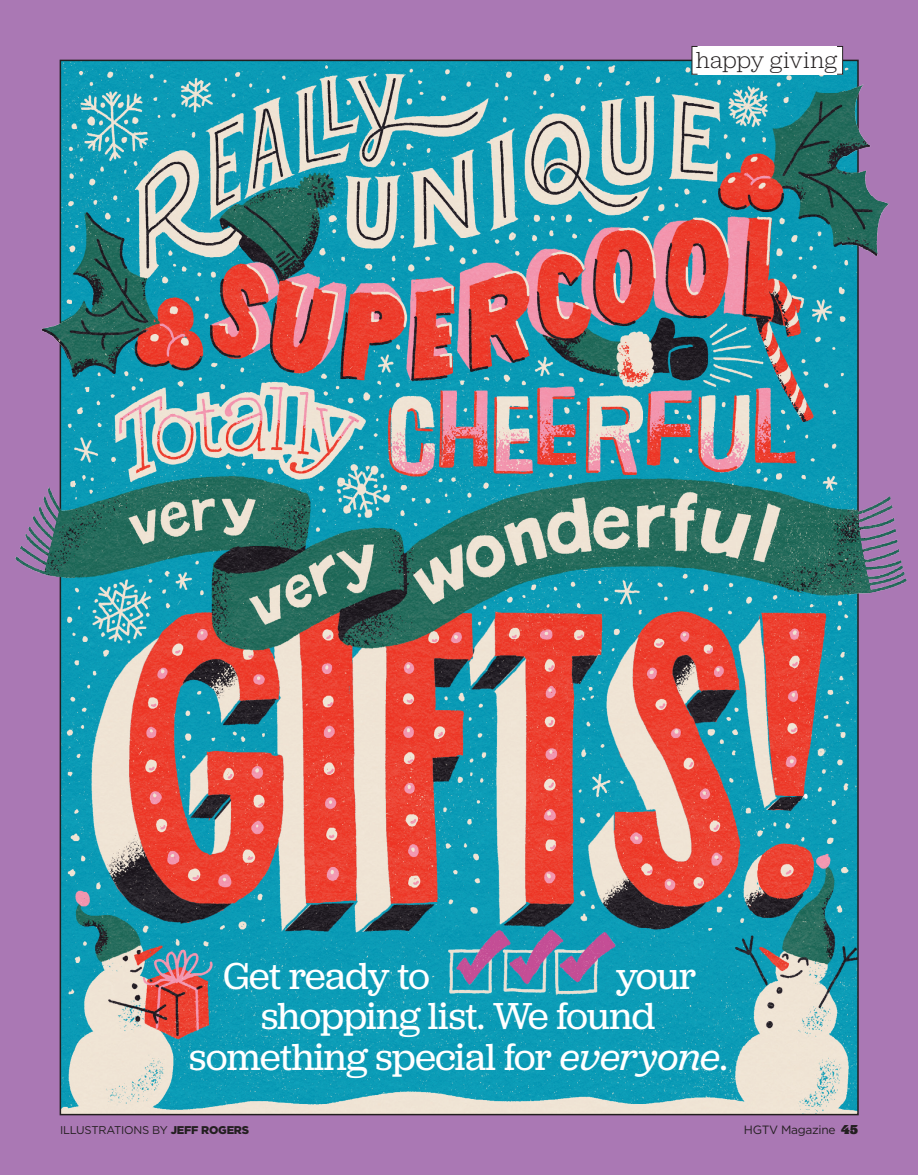
<style>
.page{position:relative;width:918px;height:1175px;background:#fff}
.page>*{position:absolute;margin:0;border:0;box-sizing:border-box;transform-origin:0 0}
.dek_gotham_book14_16{font:39.15px/40.5px "Jubilat";letter-spacing:-.015em;color:#fff;text-align:center}
.slug_turn_black{font:300 24px "Jubilat";letter-spacing:.015em;color:#231f20}
.folio_right{font:12px "Gotham";letter-spacing:-.025em;color:#231f20}
.byline_gotham_book{font:11.25px "Gotham";letter-spacing:-.02em;color:#231f20}
.s1{font-style:italic}
.s2{font-weight:900}
.s3{font-family:"Jubilat";font-weight:900;font-size:13.5px}
</style>
<div class="page">
<div style="left:0;top:0;width:918px;height:1174px;background:#aa78b4"></div>
<img style="left:63px;top:63px;width:793px;height:1049px">
<img style="left:426px;top:910px;width:214px;height:106px">
<div style="left:692px;top:46px;width:151px;height:29px;background:#fff"></div>
<div style="left:837px;top:46px;width:6px;height:29px;border:1px solid #231f20"></div>
<img style="left:41px;top:294px;width:31px;height:68px">
<img style="left:15px;top:477px;width:60px;height:107px">
<img style="left:843px;top:80px;width:46px;height:201px">
<img style="left:848px;top:474px;width:59px;height:140px">
<p class="slug_turn_black" style="left:696px;top:45px;width:142px">happy giving</p>
<p class="dek_gotham_book14_16" style="left:223px;top:954px;width:208px">Get ready to</p>
<p class="dek_gotham_book14_16" style="left:616px;top:954px;width:82px">your</p>
<p class="dek_gotham_book14_16" style="left:189px;top:994px;width:540px">shopping list. We found something special for <span class="s1">everyone</span>.</p>
<p class="byline_gotham_book" style="left:60px;top:1122px;width:191px">ILLUSTRATIONS BY <span class="s2">JEFF ROGERS</span></p>
<p class="folio_right" style="left:744px;top:1121px;width:116px">HGTV Magazine <span class="s3">45</span></p>
</div>
